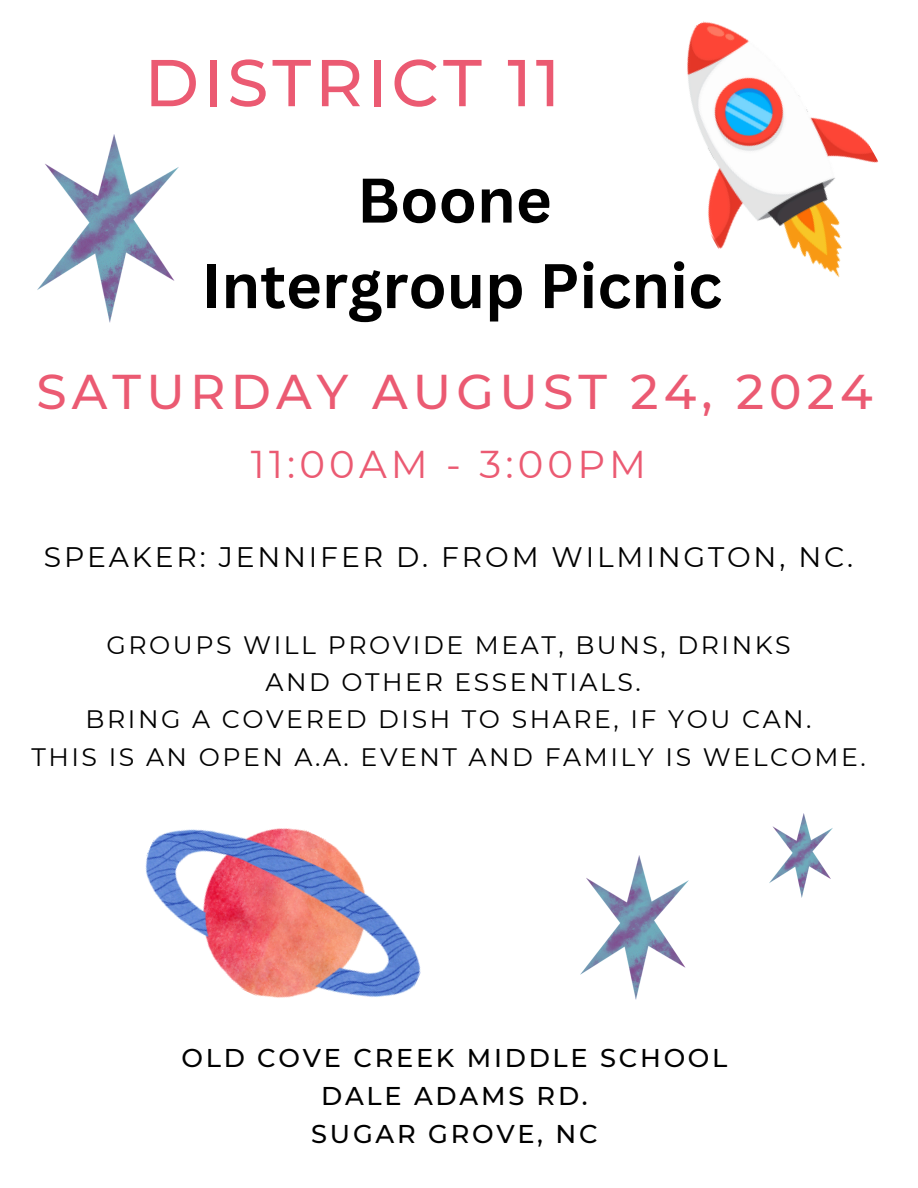
<style>
.page{position:relative;width:918px;height:1188px;background:#fff}
.page>*{position:absolute;margin:0;border:0;box-sizing:border-box;transform-origin:0 0}
.t1{font:500 66.15px "Montserrat";letter-spacing:.06em;color:#eb5a72}
.t2{font:700 61.5px/85.5px "Canva Sans";color:#000;text-align:center}
.t3{font:500 48.75px "Montserrat";letter-spacing:.105em;color:#eb5a72}
.t4{font:38.7px "Montserrat";letter-spacing:.105em;color:#eb5a72}
.t5{font:28.2px "Montserrat";letter-spacing:.1em;color:#000}
.t6{font:500 25.65px/38.2px "Montserrat";letter-spacing:.105em;color:#000;text-align:center}
.t7{font:25.2px "Montserrat";letter-spacing:.1em;color:#000}
</style>
<div class="page">
<img style="left:687px;top:21px;width:191px;height:257px">
<img style="left:145px;top:828px;width:276px;height:170px">
<img style="left:37px;top:134px;width:141px;height:188px">
<img style="left:580px;top:856px;width:108px;height:144px">
<img style="left:770px;top:814px;width:63px;height:84px">
<p class="t1" style="left:144px;top:42px;width:417px">DISTRICT 11</p>
<h2 class="t2" style="left:201px;top:156px;width:522px">Boone<br>Intergroup Picnic</h2>
<p class="t3" style="left:36px;top:362px;width:838px">SATURDAY AUGUST 24, 2024</p>
<h6 class="t4" style="left:251px;top:441px;width:397px">11:00AM - 3:00PM</h6>
<p class="t5" style="left:44px;top:540px;width:811px">SPEAKER: JENNIFER D. FROM WILMINGTON, NC.</p>
<p class="t7" style="left:107px;top:630px;width:686px">GROUPS WILL PROVIDE MEAT, BUNS, DRINKS</p>
<p class="t7" style="left:266px;top:667px;width:377px">AND OTHER ESSENTIALS.</p>
<p class="t7" style="left:86px;top:704px;width:728px">BRING A COVERED DISH TO SHARE, IF YOU CAN.</p>
<p class="t7" style="left:31px;top:741px;width:836px">THIS IS AN OPEN A.A. EVENT AND FAMILY IS WELCOME.</p>
<p class="t6" style="left:181px;top:1039px;width:548px">OLD COVE CREEK MIDDLE SCHOOL<br>DALE ADAMS RD.<br>SUGAR GROVE, NC</p>
</div>
